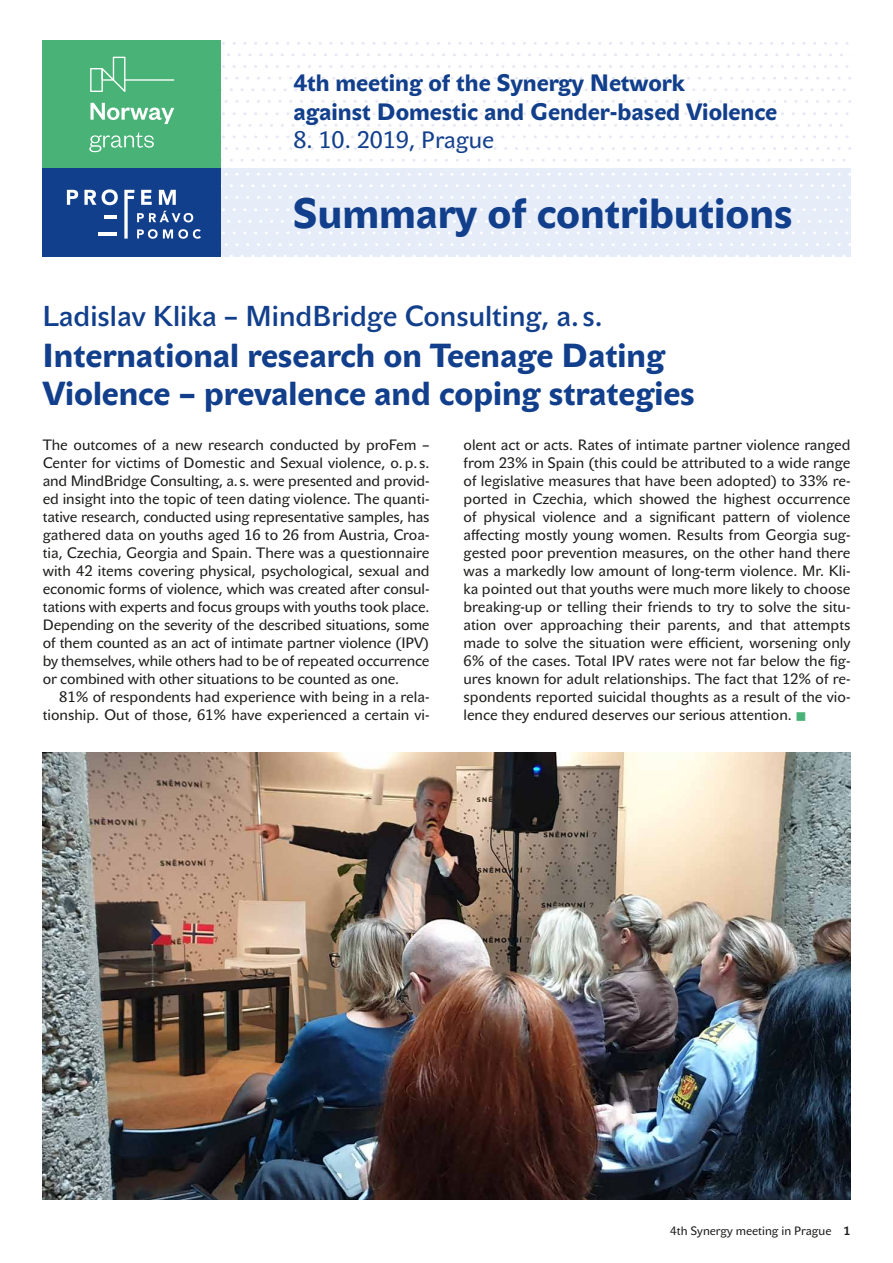
<style>
.page{position:relative;width:893px;height:1263px;background:#fff}
.page>*{position:absolute;margin:0;border:0;box-sizing:border-box;transform-origin:0 0}
.t1{font:41.7px "John Sans Heavy Pro";color:#123f8c}
.t2{font:33px/37.5px "John Sans Heavy Pro";color:#123f8c}
.t3{font:28.5px "John Sans Medium Pro";color:#123f8c}
.t4{font:23.4px/28.2px "John Sans Heavy Pro";color:#123f8c}
.t5{font:23.4px "John Sans Text Pro";color:#123f8c}
.t6{font:14.85px/18px "John Sans Text Pro";color:#1d1d1b;text-align:justify}
.t7{font:12px "John Sans Text Pro";color:#1d1d1b}
.s1{color:#49b277}
.s2{font-weight:700}
</style>
<div class="page">
<div style="left:221px;top:168px;width:629px;height:89px;background:#e6edf9"></div>
<svg style="left:225px;top:196px;width:625px;height:3px"></svg>
<svg style="left:221px;top:184px;width:625px;height:3px"></svg>
<svg style="left:225px;top:173px;width:625px;height:3px"></svg>
<svg style="left:222px;top:231px;width:627px;height:3px"></svg>
<svg style="left:227px;top:220px;width:616px;height:3px"></svg>
<svg style="left:222px;top:208px;width:627px;height:3px"></svg>
<svg style="left:221px;top:255px;width:625px;height:2px"></svg>
<svg style="left:225px;top:243px;width:625px;height:3px"></svg>
<svg style="left:222px;top:65px;width:627px;height:3px"></svg>
<svg style="left:227px;top:54px;width:616px;height:2px"></svg>
<svg style="left:222px;top:42px;width:627px;height:3px"></svg>
<svg style="left:225px;top:100px;width:625px;height:3px"></svg>
<svg style="left:221px;top:88px;width:625px;height:3px"></svg>
<svg style="left:225px;top:77px;width:625px;height:3px"></svg>
<svg style="left:222px;top:135px;width:627px;height:3px"></svg>
<svg style="left:227px;top:124px;width:616px;height:3px"></svg>
<svg style="left:222px;top:112px;width:627px;height:3px"></svg>
<svg style="left:221px;top:159px;width:625px;height:3px"></svg>
<svg style="left:225px;top:147px;width:625px;height:3px"></svg>
<div style="left:43px;top:40px;width:178px;height:128px;background:#49b277"></div>
<svg style="left:90px;top:57px;width:35px;height:35px"></svg>
<hr style="left:124px;top:79px;width:50px;height:2px;background:#fff">
<svg style="left:90px;top:103px;width:84px;height:21px"></svg>
<svg style="left:89px;top:132px;width:65px;height:20px"></svg>
<div style="left:43px;top:168px;width:178px;height:89px;background:#123f8c"></div>
<svg style="left:67px;top:190px;width:11px;height:15px"></svg>
<svg style="left:84px;top:190px;width:12px;height:15px"></svg>
<svg style="left:102px;top:189px;width:16px;height:16px"></svg>
<svg style="left:104px;top:216px;width:12px;height:3px"></svg>
<hr style="left:98px;top:232px;width:18px;height:3px;background:#fff">
<svg style="left:124px;top:190px;width:77px;height:49px"></svg>
<img style="left:43px;top:753px;width:807px;height:446px">
<h3 class="t4" style="left:293px;top:69px;width:485px">4th meeting of the Synergy Network<br>against Domestic and Gender-based Violence</h3>
<h3 class="t5" style="left:293px;top:126px;width:202px">8. 10. 2019, Prague</h3>
<h1 class="t1" style="left:292px;top:189px;width:502px">Summary of contributions</h1>
<h3 class="t3" style="left:43px;top:299px;width:562px">Ladislav Klika – MindBridge Consulting, a. s.</h3>
<h2 class="t2" style="left:43px;top:337px;width:654px">International research on Teenage Dating<br>Violence – prevalence and coping strategies</h2>
<p class="t6" style="left:463px;top:436px;width:388px">olent act or acts. Rates of intimate partner violence ranged from 23% in Spain (this could be attributed to a wide range of legislative measures that have been adopted) to 33% re&shy;ported in Czechia, which showed the highest occurrence of physical violence and a significant pattern of violence affecting mostly young women. Results from Georgia sug&shy;gested poor prevention measures, on the other hand there was a markedly low amount of long-term violence. Mr. Kli&shy;ka pointed out that youths were much more likely to choose breaking-up or telling their friends to try to solve the situ&shy;ation over approaching their parents, and that attempts made to solve the situation were efficient, worsening only 6% of the cases. Total IPV rates were not far below the fig&shy;ures known for adult relationships. The fact that 12% of re&shy;spondents reported suicidal thoughts as a result of the vio&shy;lence they endured deserves our serious attention. <span class="s1">■</span></p>
<p class="t6" style="left:43px;top:436px;width:388px">The outcomes of a new research conducted by proFem – Center for victims of Domestic and Sexual violence, o.p. s. and MindBridge Consulting, a.s. were presented and provid&shy;ed insight into the topic of teen dating violence. The quanti&shy;tative research, conducted using representative samples, has gathered data on youths aged 16 to 26 from Austria, Croa&shy;tia, Czechia, Georgia and Spain. There was a questionnaire with 42 items covering physical, psychological, sexual and economic forms of violence, which was created after consul&shy;tations with experts and focus groups with youths took place.<br>Depending on the severity of the described situations, some of them counted as an act of intimate partner violence (IPV) by themselves, while others had to be of repeated occurrence or combined with other situations to be counted as one.</p>
<p class="t6" style="left:43px;top:688px;width:388px;text-align:right">81% of respondents had experience with being in a rela&shy;tionship. Out of those, 61% have experienced a certain vi-</p>
<p class="t7" style="left:670px;top:1223px;width:182px">4th Synergy meeting in Prague <span class="s2">1</span></p>
</div>
